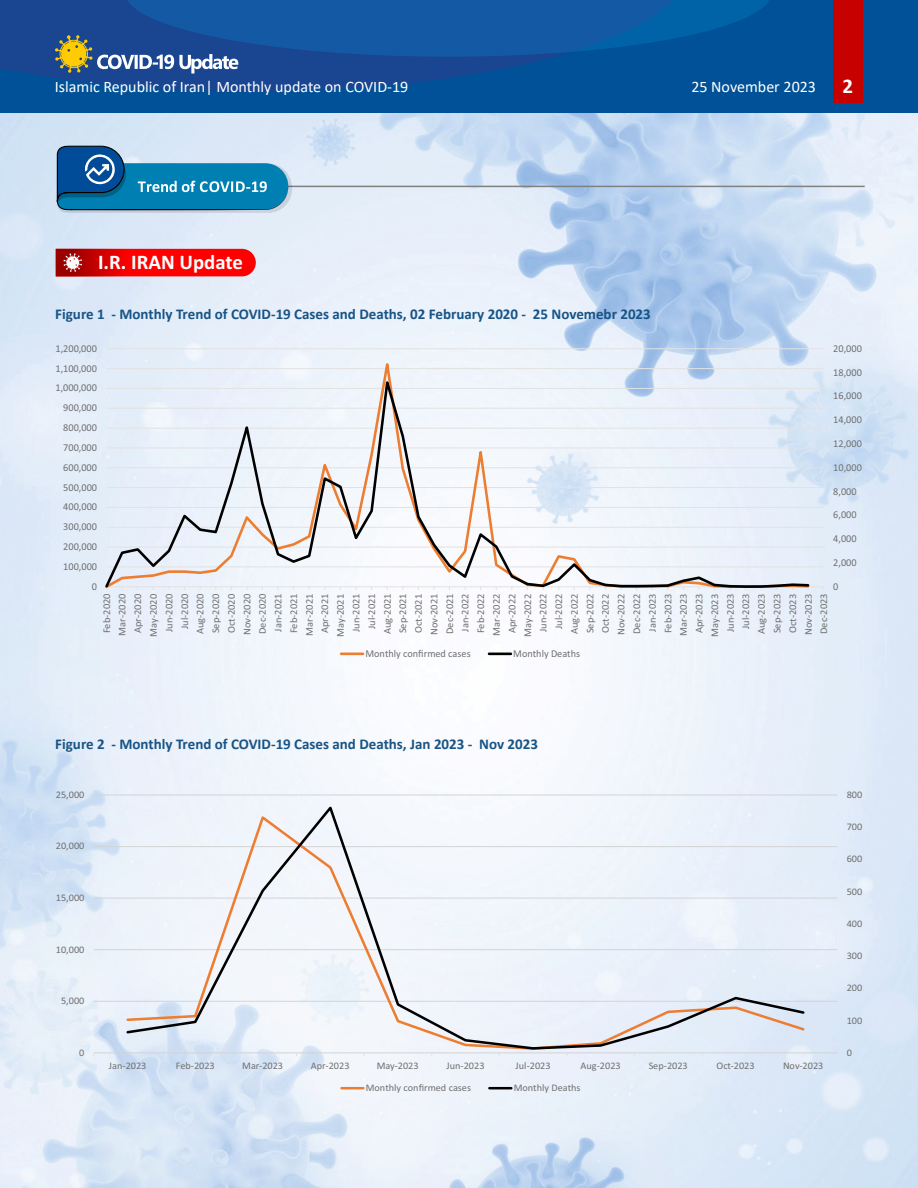
<style>
.page{position:relative;width:918px;height:1188px;background:#fff}
.page>*{position:absolute;margin:0;border:0;box-sizing:border-box;transform-origin:0 0}
.t1{font:700 21px "Calibri";color:#fff}
.t2{font:700 20.85px "Calibri";color:#fff}
.t3{font:16.05px "Calibri";color:#fff}
.t4{font:700 15px "Calibri";color:#185485}
.t5{font:10.5px "Calibri";color:#6f6f6f}
.t6{font:10.2px/15.6px "Calibri";color:#6f6f6f;text-align:right}
.t7{font:10.05px "Calibri";color:#6f6f6f}
</style>
<div class="page">
<img style="left:0;top:113px;width:918px;height:1075px">
<div style="left:0;top:0;width:918px;height:113px;background:#005197"></div>
<svg style="left:0;top:0;width:472px;height:91px;fill:#194591"></svg>
<div style="left:833px;top:0;width:30px;height:102px;background:#c70000"></div>
<svg style="left:55px;top:0;width:714px;height:74px"></svg>
<hr style="left:171px;top:186px;width:693px;height:1px;background:#808080">
<svg style="left:56px;top:144px;width:236px;height:70px;background:#4c98bf"></svg>
<svg style="left:56px;top:249px;width:200px;height:27px;background:#eb0b0b"></svg>
<hr style="left:107px;top:566px;width:717px;height:1px;background:#e2e2e2">
<hr style="left:107px;top:547px;width:717px;height:1px;background:#e2e2e2">
<hr style="left:107px;top:527px;width:717px;height:1px;background:#e2e2e2">
<hr style="left:107px;top:507px;width:717px;height:1px;background:#e2e2e2">
<hr style="left:107px;top:487px;width:717px;height:1px;background:#e2e2e2">
<hr style="left:107px;top:467px;width:717px;height:1px;background:#e2e2e2">
<hr style="left:107px;top:448px;width:717px;height:1px;background:#e2e2e2">
<hr style="left:107px;top:428px;width:717px;height:1px;background:#e2e2e2">
<hr style="left:107px;top:408px;width:717px;height:1px;background:#e2e2e2">
<hr style="left:107px;top:388px;width:717px;height:1px;background:#e2e2e2">
<hr style="left:107px;top:368px;width:717px;height:1px;background:#e2e2e2">
<hr style="left:107px;top:348px;width:717px;height:1px;background:#e2e2e2">
<hr style="left:107px;top:586px;width:717px;height:1px;background:#e2e2e2">
<svg style="left:103px;top:348px;width:708px;height:22px"></svg>
<svg style="left:103px;top:370px;width:708px;height:220px"></svg>
<hr style="left:341px;top:653px;width:22px;height:2px;background:#ed7d31">
<hr style="left:489px;top:653px;width:22px;height:2px;background:#000">
<hr style="left:94px;top:1001px;width:743px;height:1px;background:#d2d3d5">
<hr style="left:94px;top:949px;width:743px;height:1px;background:#d2d3d5">
<hr style="left:94px;top:898px;width:743px;height:1px;background:#d2d3d5">
<hr style="left:94px;top:846px;width:743px;height:1px;background:#d2d3d5">
<hr style="left:94px;top:795px;width:743px;height:1px;background:#d2d3d5">
<hr style="left:94px;top:1052px;width:743px;height:1px;background:#d2d3d5">
<svg style="left:125px;top:803px;width:681px;height:248px"></svg>
<hr style="left:342px;top:1087px;width:21px;height:2px;background:#ed7d31">
<hr style="left:489px;top:1087px;width:22px;height:2px;background:#000">
<h3 class="t3" style="left:55px;top:76px;width:355px">Islamic Republic of Iran| Monthly update on COVID-19</h3>
<h3 class="t3" style="left:691px;top:76px;width:126px">25 November 2023</h3>
<h1 class="t1" style="left:843px;top:71px;width:12px">2</h1>
<h2 class="t2" style="left:98px;top:249px;width:146px">.R. I IRAN Update</h2>
<h3 class="t4" style="left:55px;top:304px;width:472px">Figure -1 Monthly Trend of COVID-19 Cases and Deaths, 02 February 2020 -</h3>
<h3 class="t4" style="left:533px;top:304px;width:119px">25 Novemebr 2023</h3>
<p class="t5" style="left:56px;top:341px;width:43px">1,200,000</p>
<p class="t5" style="left:55px;top:361px;width:43px">1,100,000</p>
<p class="t5" style="left:55px;top:381px;width:43px">1,000,000</p>
<p class="t5" style="left:63px;top:400px;width:35px">900,000</p>
<p class="t5" style="left:63px;top:420px;width:35px">800,000</p>
<p class="t5" style="left:63px;top:440px;width:35px">700,000</p>
<p class="t5" style="left:63px;top:460px;width:35px">600,000</p>
<p class="t5" style="left:63px;top:480px;width:35px">500,000</p>
<p class="t5" style="left:63px;top:500px;width:35px">400,000</p>
<p class="t5" style="left:63px;top:519px;width:35px">300,000</p>
<p class="t5" style="left:63px;top:539px;width:35px">200,000</p>
<p class="t5" style="left:63px;top:559px;width:35px">100,000</p>
<p class="t5" style="left:92px;top:579px;width:7px">0</p>
<p class="t5" style="left:833px;top:341px;width:30px">20,000</p>
<p class="t5" style="left:833px;top:365px;width:30px">18,000</p>
<p class="t5" style="left:833px;top:389px;width:30px">16,000</p>
<p class="t5" style="left:833px;top:412px;width:30px">14,000</p>
<p class="t5" style="left:833px;top:436px;width:30px">12,000</p>
<p class="t5" style="left:833px;top:460px;width:30px">10,000</p>
<p class="t5" style="left:833px;top:484px;width:25px">8,000</p>
<p class="t5" style="left:833px;top:508px;width:25px">6,000</p>
<p class="t5" style="left:833px;top:531px;width:25px">4,000</p>
<p class="t5" style="left:833px;top:555px;width:25px">2,000</p>
<p class="t5" style="left:833px;top:579px;width:7px">0</p>
<p class="t6" style="left:99px;top:637px;width:45px;rotate:-90deg">Feb-2020<br>Mar-2020<br>Apr-2020<br>May-2020<br>Jun-2020<br>Jul-2020<br>Aug-2020<br>Sep-2020<br>Oct-2020<br>Nov-2020<br>Dec-2020<br>Jan-2021<br>Feb-2021<br>Mar-2021<br>Apr-2021<br>May-2021<br>Jun-2021<br>Jul-2021<br>Aug-2021<br>Sep-2021<br>Oct-2021<br>Nov-2021<br>Dec-2021<br>Jan-2022<br>Feb-2022<br>Mar-2022<br>Apr-2022<br>May-2022<br>Jun-2022<br>Jul-2022<br>Aug-2022<br>Sep-2022<br>Oct-2022<br>Nov-2022<br>Dec-2022<br>Jan-2023<br>Feb-2023<br>Mar-2023<br>Apr-2023<br>May-2023<br>Jun-2023<br>Jul-2023<br>Aug-2023<br>Sep-2023<br>Oct-2023<br>Nov-2023<br>Dec-2023</p>
<p class="t5" style="left:513px;top:646px;width:68px">Monthly Deaths</p>
<p class="t5" style="left:365px;top:646px;width:107px">Monthly confirmed cases</p>
<h3 class="t4" style="left:55px;top:733px;width:419px">Figure -2 Monthly Trend of COVID-19 Cases and Deaths, Jan 2023 -</h3>
<h3 class="t4" style="left:479px;top:733px;width:60px">Nov 2023</h3>
<p class="t7" style="left:56px;top:788px;width:30px">25,000</p>
<p class="t7" style="left:56px;top:839px;width:30px">20,000</p>
<p class="t7" style="left:56px;top:891px;width:30px">15,000</p>
<p class="t7" style="left:56px;top:942px;width:30px">10,000</p>
<p class="t7" style="left:61px;top:994px;width:25px">5,000</p>
<p class="t7" style="left:79px;top:1045px;width:7px">0</p>
<p class="t7" style="left:109px;top:1059px;width:39px">Jan-2023</p>
<p class="t7" style="left:176px;top:1059px;width:41px">Feb-2023</p>
<p class="t7" style="left:242px;top:1059px;width:42px">Mar-2023</p>
<p class="t7" style="left:311px;top:1059px;width:40px">Apr-2023</p>
<p class="t7" style="left:377px;top:1059px;width:43px">May-2023</p>
<p class="t7" style="left:447px;top:1059px;width:40px">Jun-2023</p>
<p class="t7" style="left:516px;top:1059px;width:37px">Jul-2023</p>
<p class="t7" style="left:581px;top:1059px;width:42px">Aug-2023</p>
<p class="t7" style="left:366px;top:1081px;width:107px">Monthly confirmed cases</p>
<p class="t7" style="left:514px;top:1081px;width:68px">Monthly Deaths</p>
<p class="t7" style="left:649px;top:1059px;width:41px">Sep-2023</p>
<p class="t7" style="left:717px;top:1059px;width:40px">Oct-2023</p>
<p class="t7" style="left:783px;top:1059px;width:42px">Nov-2023</p>
<p class="t7" style="left:847px;top:788px;width:17px">800</p>
<p class="t7" style="left:847px;top:820px;width:17px">700</p>
<p class="t7" style="left:847px;top:852px;width:17px">600</p>
<p class="t7" style="left:847px;top:884px;width:17px">500</p>
<p class="t7" style="left:847px;top:916px;width:17px">400</p>
<p class="t7" style="left:847px;top:949px;width:17px">300</p>
<p class="t7" style="left:847px;top:981px;width:17px">200</p>
<p class="t7" style="left:847px;top:1013px;width:17px">100</p>
<p class="t7" style="left:847px;top:1045px;width:7px">0</p>
</div>
